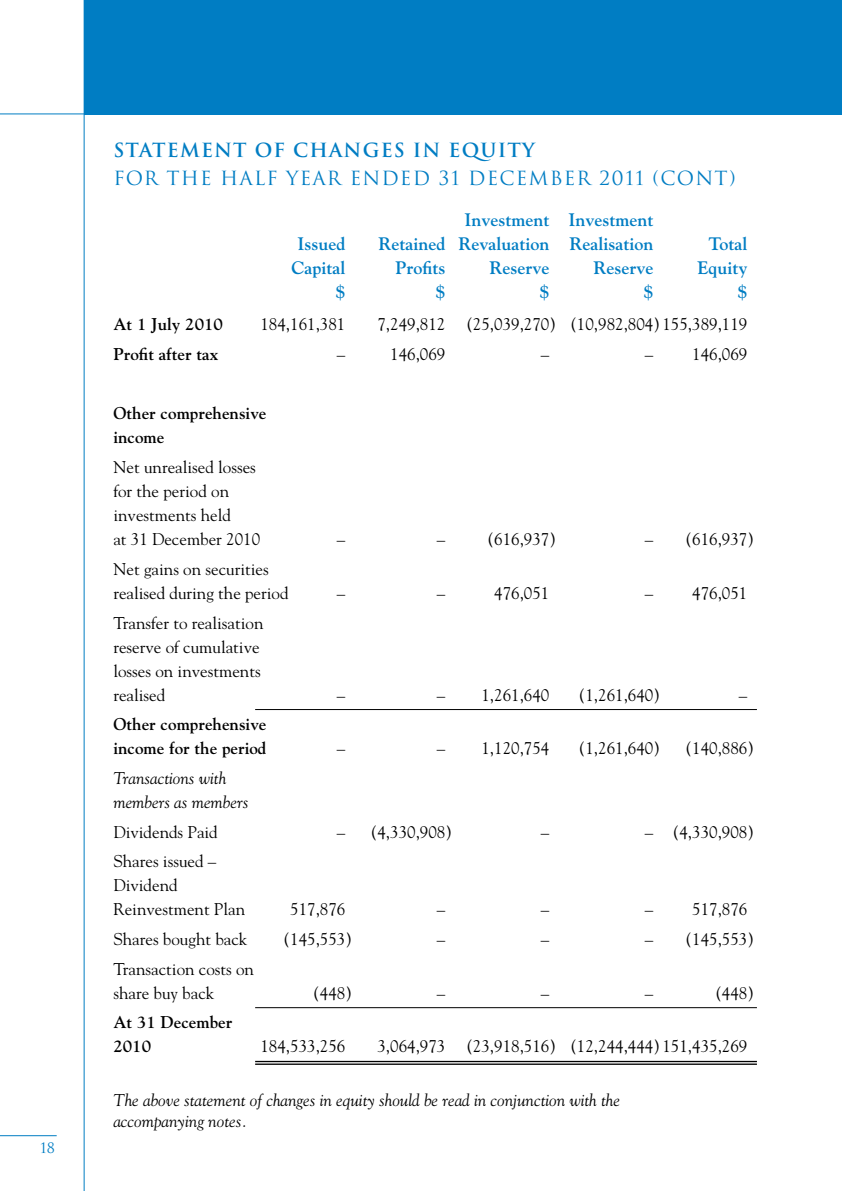
<style>
.page{position:relative;width:842px;height:1191px;background:#fff}
.page>*{position:absolute;margin:0;border:0;box-sizing:border-box;transform-origin:0 0}
.t1{font:19px "Trajan";letter-spacing:.06em;color:#007dc3}
.t2{font:700 19px "Trajan";letter-spacing:.06em;color:#007dc3}
.t3{font:700 18px "Goudy";color:#007dc3}
.t4{font:17px/24px "Goudy";color:#000}
.t5{font:italic 17px/24px "Goudy";color:#000}
.t6{font:700 17px/24px "Goudy";color:#000}
.t7{font:14px "Trajan";color:#007dc3}
</style>
<div class="page">
<hr style="left:84px;top:0;width:1px;height:1191px;background:#007dc3">
<hr style="left:0;top:113px;width:842px;height:1px;background:#007dc3">
<div style="left:84px;top:0;width:758px;height:114px;background:#007dc3"></div>
<hr style="left:0;top:1135px;width:57px;height:1px;background:#007dc3">
<hr style="left:255px;top:709px;width:502px;height:1px;background:#000">
<hr style="left:255px;top:1007px;width:502px;height:1px;background:#000">
<hr style="left:255px;top:1060px;width:502px;height:2px;background:#000">
<hr style="left:255px;top:1063px;width:502px;height:1px;background:#000">
<p class="t7" style="left:40px;top:1139px;width:17px">18</p>
<p class="t2" style="left:113px;top:139px;width:423px">STATEMENT OF CHANGES IN EQUITY</p>
<p class="t1" style="left:113px;top:167px;width:624px">FOR THE HALF YEAR ENDED 31 DECEMBER 2011 (CONT)</p>
<p class="t3" style="left:464px;top:212px;width:190px">Investment Investment</p>
<p class="t3" style="left:297px;top:236px;width:50px">Issued</p>
<p class="t3" style="left:378px;top:236px;width:276px">Retained Revaluation Realisation</p>
<p class="t3" style="left:708px;top:236px;width:40px">Total</p>
<p class="t3" style="left:291px;top:260px;width:55px">Capital</p>
<p class="t3" style="left:395px;top:260px;width:52px">Profits</p>
<p class="t3" style="left:489px;top:260px;width:61px">Reserve</p>
<p class="t3" style="left:593px;top:260px;width:61px">Reserve</p>
<p class="t3" style="left:697px;top:260px;width:52px">Equity</p>
<p class="t3" style="left:335px;top:284px;width:12px">$</p>
<p class="t3" style="left:435px;top:284px;width:12px">$</p>
<p class="t3" style="left:539px;top:284px;width:12px">$</p>
<p class="t3" style="left:643px;top:284px;width:12px">$</p>
<p class="t3" style="left:737px;top:284px;width:12px">$</p>
<p class="t6" style="left:113px;top:314px;width:111px">At 1 July 2010</p>
<p class="t4" style="left:260px;top:314px;width:86px">184,161,381</p>
<p class="t4" style="left:377px;top:314px;width:372px">7,249,812 (25,039,270) (10,982,804) 155,389,119</p>
<p class="t6" style="left:113px;top:343px;width:106px">Profit after tax</p>
<p class="t4" style="left:337px;top:343px;width:10px">–</p>
<p class="t4" style="left:390px;top:343px;width:57px">146,069</p>
<p class="t4" style="left:541px;top:343px;width:10px">–</p>
<p class="t4" style="left:645px;top:343px;width:104px">– 146,069</p>
<p class="t6" style="left:113px;top:403px;width:155px">Other comprehensive income</p>
<p class="t4" style="left:113px;top:456px;width:148px">Net unrealised losses for the period on investments held<br>at 31 December 2010</p>
<p class="t4" style="left:113px;top:558px;width:177px">Net gains on securities realised during the period</p>
<p class="t4" style="left:113px;top:612px;width:152px">Transfer to realisation reserve of cumulative losses on investments realised</p>
<p class="t6" style="left:113px;top:713px;width:155px">Other comprehensive income for the period</p>
<p class="t4" style="left:337px;top:528px;width:10px">–</p>
<p class="t4" style="left:437px;top:528px;width:10px">–</p>
<p class="t4" style="left:488px;top:528px;width:70px">(616,937)</p>
<p class="t4" style="left:645px;top:528px;width:111px">– (616,937)</p>
<p class="t4" style="left:337px;top:582px;width:10px">–</p>
<p class="t4" style="left:437px;top:582px;width:10px">–</p>
<p class="t4" style="left:494px;top:582px;width:57px">476,051</p>
<p class="t4" style="left:645px;top:582px;width:104px">– 476,051</p>
<p class="t4" style="left:337px;top:684px;width:10px">–</p>
<p class="t4" style="left:437px;top:684px;width:114px">– 1,261,640</p>
<p class="t4" style="left:579px;top:684px;width:83px">(1,261,640)</p>
<p class="t4" style="left:739px;top:684px;width:10px">–</p>
<p class="t4" style="left:337px;top:737px;width:10px">–</p>
<p class="t4" style="left:437px;top:737px;width:114px">– 1,120,754</p>
<p class="t4" style="left:579px;top:737px;width:83px">(1,261,640)</p>
<p class="t4" style="left:686px;top:737px;width:70px">(140,886)</p>
<p class="t5" style="left:113px;top:767px;width:136px">Transactions with members as members</p>
<p class="t4" style="left:113px;top:821px;width:106px">Dividends Paid</p>
<p class="t4" style="left:337px;top:821px;width:117px">– (4,330,908)</p>
<p class="t4" style="left:541px;top:821px;width:10px">–</p>
<p class="t4" style="left:645px;top:821px;width:111px">– (4,330,908)</p>
<p class="t4" style="left:113px;top:850px;width:133px">Shares issued –<br>Dividend<br>Reinvestment Plan</p>
<p class="t4" style="left:290px;top:898px;width:57px">517,876</p>
<p class="t4" style="left:437px;top:898px;width:10px">–</p>
<p class="t4" style="left:541px;top:898px;width:10px">–</p>
<p class="t4" style="left:645px;top:898px;width:104px">– 517,876</p>
<p class="t4" style="left:113px;top:928px;width:136px">Shares bought back</p>
<p class="t4" style="left:284px;top:928px;width:70px">(145,553)</p>
<p class="t4" style="left:437px;top:928px;width:10px">–</p>
<p class="t4" style="left:541px;top:928px;width:10px">–</p>
<p class="t4" style="left:645px;top:928px;width:111px">– (145,553)</p>
<p class="t4" style="left:113px;top:958px;width:142px">Transaction costs on share buy back</p>
<p class="t4" style="left:313px;top:982px;width:40px">(448)</p>
<p class="t4" style="left:437px;top:982px;width:10px">–</p>
<p class="t4" style="left:541px;top:982px;width:10px">–</p>
<p class="t4" style="left:645px;top:982px;width:10px">–</p>
<p class="t4" style="left:715px;top:982px;width:40px">(448)</p>
<p class="t6" style="left:113px;top:1011px;width:121px">At 31 December<br>2010</p>
<p class="t4" style="left:260px;top:1035px;width:86px">184,533,256</p>
<p class="t4" style="left:377px;top:1035px;width:372px">3,064,973 (23,918,516) (12,244,444) 151,435,269</p>
<p class="t5" style="left:113px;top:1091px;width:508px;line-height:21.2px">The above statement of changes in equity should be read in conjunction with the accompanying notes.</p>
</div>
